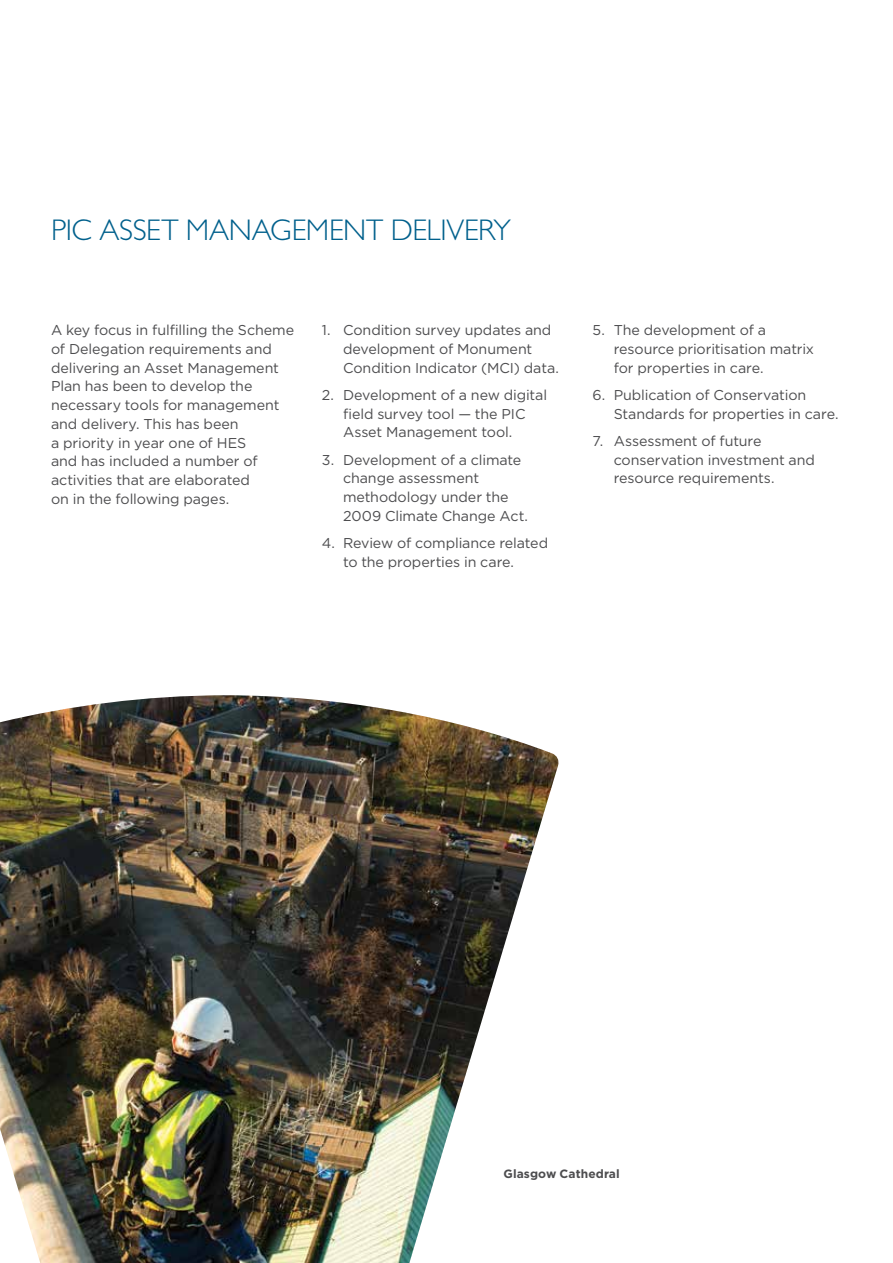
<style>
.page{position:relative;width:893px;height:1263px;background:#fff}
.page>*{position:absolute;margin:0;border:0;box-sizing:border-box;transform-origin:0 0}
.t1{font:300 30px "M Gill Sans";letter-spacing:-.01em;color:#00608c}
.t2{font:14.25px/18.8px "Gotham";letter-spacing:-.005em;color:#4d4d4f}
.t3{font:700 12px "Gotham";letter-spacing:.005em;color:#4d4d4f}
</style>
<div class="page">
<img style="left:0;top:695px;width:559px;height:568px">
<h1 class="t1" style="left:51px;top:213px;width:462px">PIC ASSET MANAGEMENT DELIVERY</h1>
<p class="t2" style="left:51px;top:320px;width:245px">A key focus in fulfilling the Scheme of Delegation requirements and delivering an Asset Management<br>Plan has been to develop the necessary tools for management and delivery. This has been<br>a priority in year one of HES<br>and has included a number of activities that are elaborated<br>on in the following pages.</p>
<p class="t2" style="left:343px;top:320px;width:217px;text-indent:-21px">1. Condition survey updates and development of Monument<br>Condition Indicator (MCI) data.</p>
<p class="t2" style="left:343px;top:385px;width:206px;text-indent:-21px">2. Development of a new digital field survey tool — the PIC<br>Asset Management tool.</p>
<p class="t2" style="left:343px;top:450px;width:186px;text-indent:-21px">3. Development of a climate change assessment methodology under the<br>2009 Climate Change Act.</p>
<p class="t2" style="left:343px;top:533px;width:207px;text-indent:-21px">4. Review of compliance related to the properties in care.</p>
<p class="t2" style="left:614px;top:320px;width:202px;text-indent:-21px">5. The development of a resource prioritisation matrix for properties in care.</p>
<p class="t2" style="left:614px;top:385px;width:226px;text-indent:-21px">6. Publication of Conservation<br>Standards for properties in care.</p>
<p class="t2" style="left:614px;top:431px;width:203px;text-indent:-21px">7. Assessment of future conservation investment and resource requirements.</p>
<p class="t3" style="left:504px;top:1167px;width:118px">Glasgow Cathedral</p>
</div>
